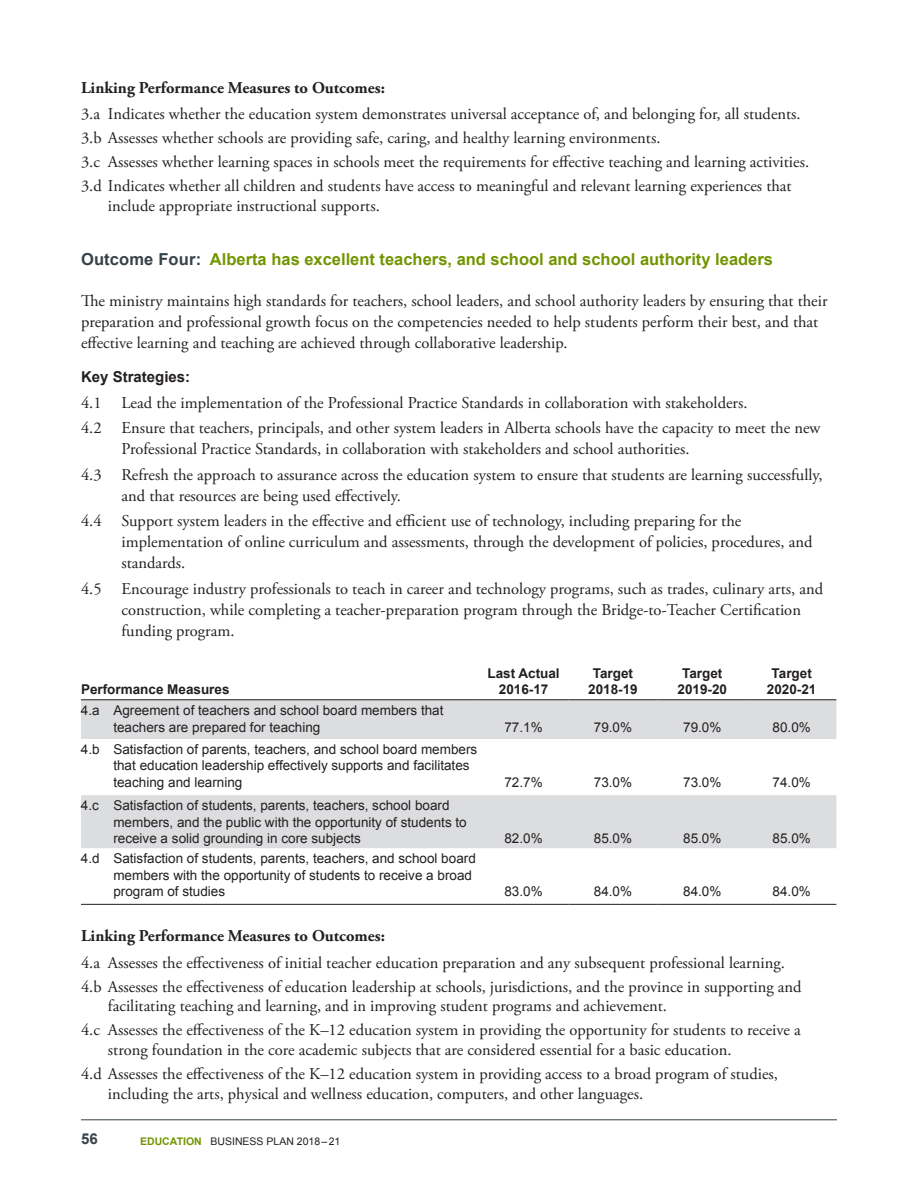
<style>
.page{position:relative;width:918px;height:1188px;background:#fff}
.page>*{position:absolute;margin:0;border:0;box-sizing:border-box;transform-origin:0 0}
.t1{font:16.5px/24.2px "Adobe Garamond Pro";color:#231f20}
.t2{font:700 16.5px "Adobe Garamond Pro";color:#231f20}
.t3{font:700 16.5px "Arial";color:#719500}
.t4{font:700 15px "Arial";color:#231f20}
.t5{font:700 15px "Arial";color:#36424a}
.t6{font:13.5px/16.2px "Arial";color:#231f20}
.t7{font:700 13.5px/16.2px "Arial";color:#231f20;text-align:center}
.t8{font:10.5px "Arial";color:#231f20}
.s1{color:#36424a}
.s2{font-weight:700;color:#719500}
</style>
<div class="page">
<svg style="left:81px;top:700px;width:755px;height:148px;fill:#dcdddf"></svg>
<hr style="left:81px;top:699px;width:398px;height:1px;background:#231f20">
<hr style="left:479px;top:699px;width:89px;height:1px;background:#231f20">
<hr style="left:568px;top:699px;width:90px;height:1px;background:#231f20">
<hr style="left:658px;top:699px;width:89px;height:1px;background:#231f20">
<hr style="left:747px;top:699px;width:89px;height:1px;background:#231f20">
<hr style="left:81px;top:904px;width:398px;height:1px;background:#231f20">
<hr style="left:479px;top:904px;width:89px;height:1px;background:#231f20">
<hr style="left:568px;top:904px;width:90px;height:1px;background:#231f20">
<hr style="left:658px;top:904px;width:89px;height:1px;background:#231f20">
<hr style="left:747px;top:904px;width:89px;height:1px;background:#231f20">
<hr style="left:81px;top:1119px;width:756px;height:1px;background:#36424a">
<p class="t2" style="left:81px;top:78px;width:306px">Linking Performance Measures to Outcomes:</p>
<p class="t1" style="left:81px;top:102px;width:727px">3.a Indicates whether the education system demonstrates universal acceptance of, and belonging for, all students.<br>3.b Assesses whether schools are providing safe, caring, and healthy learning environments.<br>3.c Assesses whether learning spaces in schools meet the requirements for effective teaching and learning activities.<br>3.d Indicates whether all children and students have access to meaningful and relevant learning experiences that</p>
<p class="t1" style="left:108px;top:194px;width:271px">include appropriate instructional supports.</p>
<p class="t3" style="left:81px;top:248px;width:694px"><span class="s1">Outcome Four:</span> Alberta has excellent teachers, and school and school authority leaders</p>
<p class="t1" style="left:81px;top:291px;width:748px;line-height:21px">The ministry maintains high standards for teachers, school leaders, and school authority leaders by ensuring that their preparation and professional growth focus on the competencies needed to help students perform their best, and that effective learning and teaching are achieved through collaborative leadership.</p>
<p class="t4" style="left:81px;top:367px;width:111px">Key Strategies:</p>
<p class="t1" style="left:81px;top:390px;width:741px;line-height:25.7px">4.1 Lead the implementation of the Professional Practice Standards in collaboration with stakeholders.<br>4.2 Ensure that teachers, principals, and other system leaders in Alberta schools have the capacity to meet the new</p>
<p class="t1" style="left:81px;top:437px;width:743px;line-height:25.7px;text-indent:41px">Professional Practice Standards, in collaboration with stakeholders and school authorities.<br>4.3 Refresh the approach to assurance across the education system to ensure that students are learning successfully,</p>
<p class="t1" style="left:81px;top:483px;width:662px;line-height:25.7px;text-indent:40px">and that resources are being used effectively.<br>4.4 Support system leaders in the effective and efficient use of technology, including preparing for the</p>
<p class="t1" style="left:122px;top:532px;width:693px;line-height:21px">implementation of online curriculum and assessments, through the development of policies, procedures, and standards.</p>
<p class="t1" style="left:122px;top:579px;width:703px;line-height:21px;text-indent:-41px">4.5 Encourage industry professionals to teach in career and technology programs, such as trades, culinary arts, and construction, while completing a teacher-preparation program through the Bridge-to-Teacher Certification funding program.</p>
<p class="t7" style="left:81px;top:682px;width:150px">Performance Measures</p>
<p class="t6" style="left:113px;top:703px;width:332px;text-indent:-32px">4.a Agreement of teachers and school board members that teachers are prepared for teaching</p>
<p class="t6" style="left:113px;top:742px;width:365px;text-indent:-32px">4.b Satisfaction of parents, teachers, and school board members that education leadership effectively supports and facilitates teaching and learning</p>
<p class="t6" style="left:113px;top:798px;width:355px;text-indent:-32px">4.c Satisfaction of students, parents, teachers, school board members, and the public with the opportunity of students to receive a solid grounding in core subjects</p>
<p class="t6" style="left:113px;top:851px;width:364px;text-indent:-32px">4.d Satisfaction of students, parents, teachers, and school board members with the opportunity of students to receive a broad program of studies</p>
<p class="t7" style="left:487px;top:666px;width:74px">Last Actual<br>2016-17</p>
<p class="t7" style="left:588px;top:666px;width:51px">Target<br>2018-19</p>
<p class="t7" style="left:678px;top:666px;width:51px">Target<br>2019-20</p>
<p class="t7" style="left:767px;top:666px;width:51px">Target<br>2020-21</p>
<p class="t6" style="left:504px;top:719px;width:40px">77.1%</p>
<p class="t6" style="left:594px;top:719px;width:40px">79.0%</p>
<p class="t6" style="left:683px;top:719px;width:40px">79.0%</p>
<p class="t6" style="left:773px;top:719px;width:40px">80.0%</p>
<p class="t6" style="left:504px;top:774px;width:40px">72.7%</p>
<p class="t6" style="left:594px;top:774px;width:40px">73.0%</p>
<p class="t6" style="left:683px;top:774px;width:40px">73.0%</p>
<p class="t6" style="left:773px;top:774px;width:40px">74.0%</p>
<p class="t6" style="left:504px;top:830px;width:40px">82.0%</p>
<p class="t6" style="left:594px;top:830px;width:40px">85.0%</p>
<p class="t6" style="left:683px;top:830px;width:40px">85.0%</p>
<p class="t6" style="left:773px;top:830px;width:40px">85.0%</p>
<p class="t6" style="left:504px;top:883px;width:40px">83.0%</p>
<p class="t6" style="left:594px;top:883px;width:40px">84.0%</p>
<p class="t6" style="left:683px;top:883px;width:40px">84.0%</p>
<p class="t6" style="left:773px;top:883px;width:40px">84.0%</p>
<p class="t2" style="left:81px;top:927px;width:306px">Linking Performance Measures to Outcomes:</p>
<p class="t1" style="left:81px;top:951px;width:722px">4.a Assesses the effectiveness of initial teacher education preparation and any subsequent professional learning.<br>4.b Assesses the effectiveness of education leadership at schools, jurisdictions, and the province in supporting and</p>
<p class="t1" style="left:81px;top:995px;width:721px;text-indent:27px">facilitating teaching and learning, and in improving student programs and achievement.<br>4.c Assesses the effectiveness of the K–12 education system in providing the opportunity for students to receive a</p>
<p class="t1" style="left:81px;top:1038px;width:699px;text-indent:27px">strong foundation in the core academic subjects that are considered essential for a basic education.<br>4.d Assesses the effectiveness of the K–12 education system in providing access to a broad program of studies,</p>
<p class="t1" style="left:108px;top:1082px;width:534px">including the arts, physical and wellness education, computers, and other languages.</p>
<p class="t5" style="left:81px;top:1129px;width:18px">56</p>
<p class="t8" style="left:140px;top:1135px;width:202px"><span class="s2">EDUCATION</span> BUSINESS PLAN 2018–21</p>
</div>
